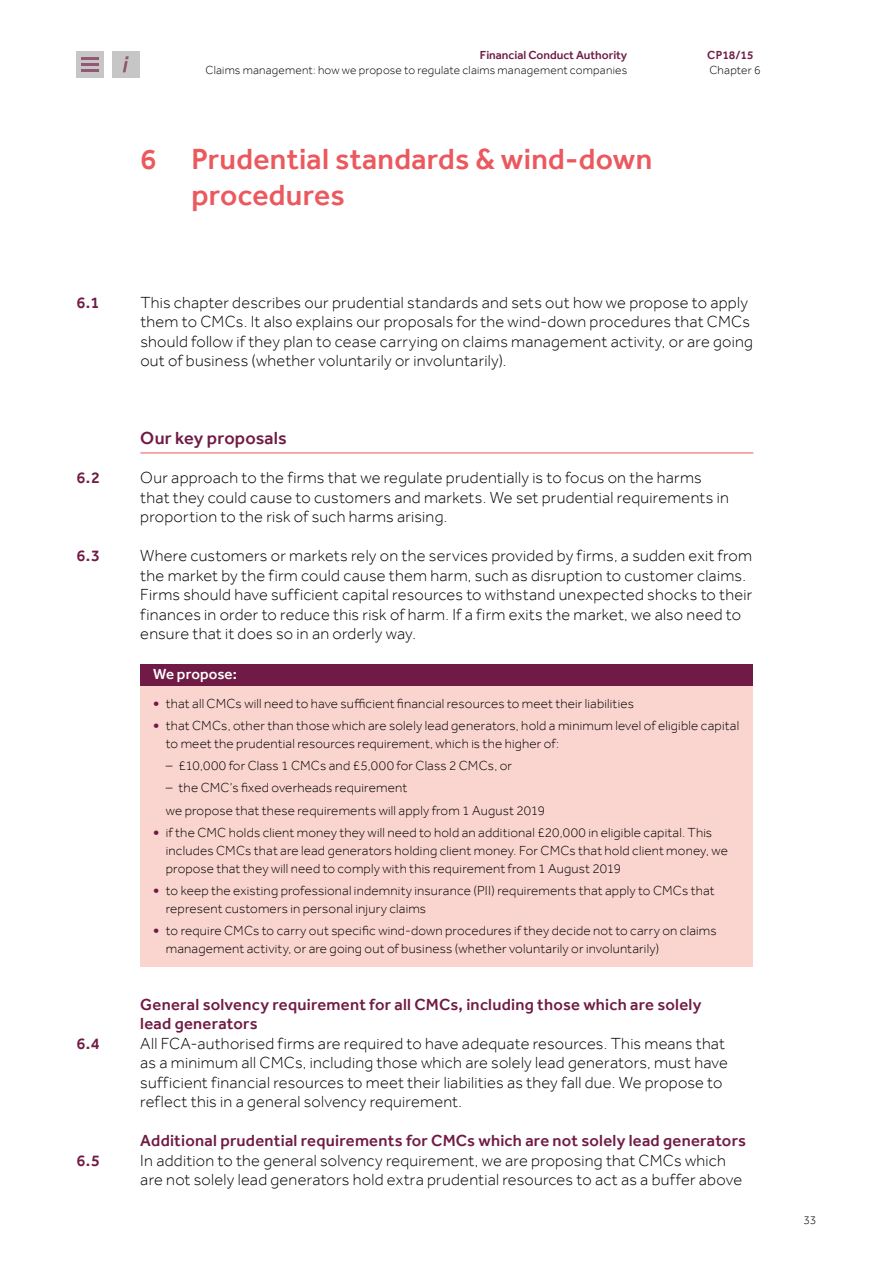
<style>
.page{position:relative;width:893px;height:1263px;background:#fff}
.page>*{position:absolute;margin:0;border:0;box-sizing:border-box;transform-origin:0 0}
.t1{font:500 30px/36px "Effra";letter-spacing:.01em;color:#eb595e}
.t2{font:500 18px "Effra";letter-spacing:.01em;color:#701b45}
.t3{font:300 16.5px/19.5px "Effra";letter-spacing:.015em;color:#000}
.t4{font:500 16.5px/19.5px "Effra";letter-spacing:.015em;color:#701b45}
.t5{font:500 15px "Effra";letter-spacing:.005em;color:#fff}
.t6{font:300 13.5px/18px "Effra";letter-spacing:.015em;color:#000}
.t7{font:300 12px "Effra";letter-spacing:.015em;color:#000}
.t8{font:500 12px "Effra";color:#701b45}
.s1{font-weight:500;font-size:16.5px;color:#701b45}
</style>
<div class="page">
<hr style="left:140px;top:453px;width:613px;height:1px;background:#eb595e">
<div style="left:140px;top:665px;width:613px;height:21px;background:#701b45"></div>
<div style="left:140px;top:686px;width:613px;height:280px;background:#fad5cf"></div>
<div style="left:77px;top:51px;width:27px;height:27px;background:#c6c6c6"></div>
<hr style="left:82px;top:63px;width:17px;height:3px;background:#935674">
<hr style="left:82px;top:69px;width:17px;height:3px;background:#935674">
<svg style="left:82px;top:57px;width:17px;height:2px"></svg>
<div style="left:112px;top:51px;width:28px;height:27px;background:#c6c6c6"></div>
<svg style="left:123px;top:56px;width:6px;height:16px"></svg>
<p class="t8" style="left:480px;top:48px;width:149px">Financial Conduct Authority</p>
<p class="t7" style="left:206px;top:63px;width:423px">Claims management: how we propose to regulate claims management companies</p>
<h1 class="t1" style="left:191px;top:141px;width:462px;text-indent:-51px">6 Prudential standards &amp; wind-down procedures</h1>
<p class="t8" style="left:707px;top:48px;width:48px">CP18/15</p>
<p class="t7" style="left:709px;top:63px;width:53px">Chapter 6</p>
<p class="t4" style="left:77px;top:292px;width:24px">6.1</p>
<p class="t3" style="left:140px;top:292px;width:614px">This chapter describes our prudential standards and sets out how we propose to apply them to CMCs. It also explains our proposals for the wind-down procedures that CMCs should follow if they plan to cease carrying on claims management activity, or are going out of business (whether voluntarily or involuntarily).</p>
<p class="t2" style="left:140px;top:427px;width:148px">Our key proposals</p>
<p class="t4" style="left:77px;top:468px;width:25px">6.2</p>
<p class="t3" style="left:140px;top:468px;width:590px">Our approach to the firms that we regulate prudentially is to focus on the harms that they could cause to customers and markets. We set prudential requirements in proportion to the risk of such harms arising.</p>
<p class="t4" style="left:77px;top:546px;width:25px">6.3</p>
<p class="t3" style="left:140px;top:546px;width:613px">Where customers or markets rely on the services provided by firms, a sudden exit from the market by the firm could cause them harm, such as disruption to customer claims.<br>Firms should have sufficient capital resources to withstand unexpected shocks to their finances in order to reduce this risk of harm. If a firm exits the market, we also need to ensure that it does so in an orderly way.</p>
<p class="t5" style="left:153px;top:665px;width:85px">We propose:</p>
<p class="t6" style="left:153px;top:694px;width:482px"><span class="s1">•</span> that all CMCs will need to have sufficient financial resources to meet their liabilities</p>
<p class="t6" style="left:166px;top:716px;width:575px;text-indent:-13px"><span class="s1">•</span> that CMCs, other than those which are solely lead generators, hold a minimum level of eligible capital to meet the prudential resources requirement, which is the higher of:</p>
<p class="t6" style="left:166px;top:756px;width:348px">– £10,000 for Class 1 CMCs and £5,000 for Class 2 CMCs, or</p>
<p class="t6" style="left:166px;top:777px;width:381px;line-height:22.2px">– the CMC’s fixed overheads requirement<br>we propose that these requirements will apply from 1 August 2019</p>
<p class="t6" style="left:166px;top:823px;width:564px;text-indent:-13px"><span class="s1">•</span> if the CMC holds client money they will need to hold an additional £20,000 in eligible capital. This includes CMCs that are lead generators holding client money. For CMCs that hold client money, we propose that they will need to comply with this requirement from 1 August 2019</p>
<p class="t6" style="left:166px;top:881px;width:550px;text-indent:-13px"><span class="s1">•</span> to keep the existing professional indemnity insurance (PII) requirements that apply to CMCs that represent customers in personal injury claims</p>
<p class="t6" style="left:166px;top:922px;width:552px;text-indent:-13px"><span class="s1">•</span> to require CMCs to carry out specific wind-down procedures if they decide not to carry on claims management activity, or are going out of business (whether voluntarily or involuntarily)</p>
<p class="t4" style="left:140px;top:994px;width:563px">General solvency requirement for all CMCs, including those which are solely lead generators</p>
<p class="t4" style="left:77px;top:1033px;width:25px">6.4</p>
<p class="t3" style="left:140px;top:1033px;width:589px">All FCA-authorised firms are required to have adequate resources. This means that as a minimum all CMCs, including those which are solely lead generators, must have sufficient financial resources to meet their liabilities as they fall due. We propose to reflect this in a general solvency requirement.</p>
<p class="t4" style="left:140px;top:1131px;width:607px">Additional prudential requirements for CMCs which are not solely lead generators</p>
<p class="t4" style="left:77px;top:1150px;width:25px">6.5</p>
<p class="t3" style="left:140px;top:1150px;width:603px">In addition to the general solvency requirement, we are proposing that CMCs which are not solely lead generators hold extra prudential resources to act as a buffer above</p>
<p class="t7" style="left:803px;top:1213px;width:14px">33</p>
</div>
